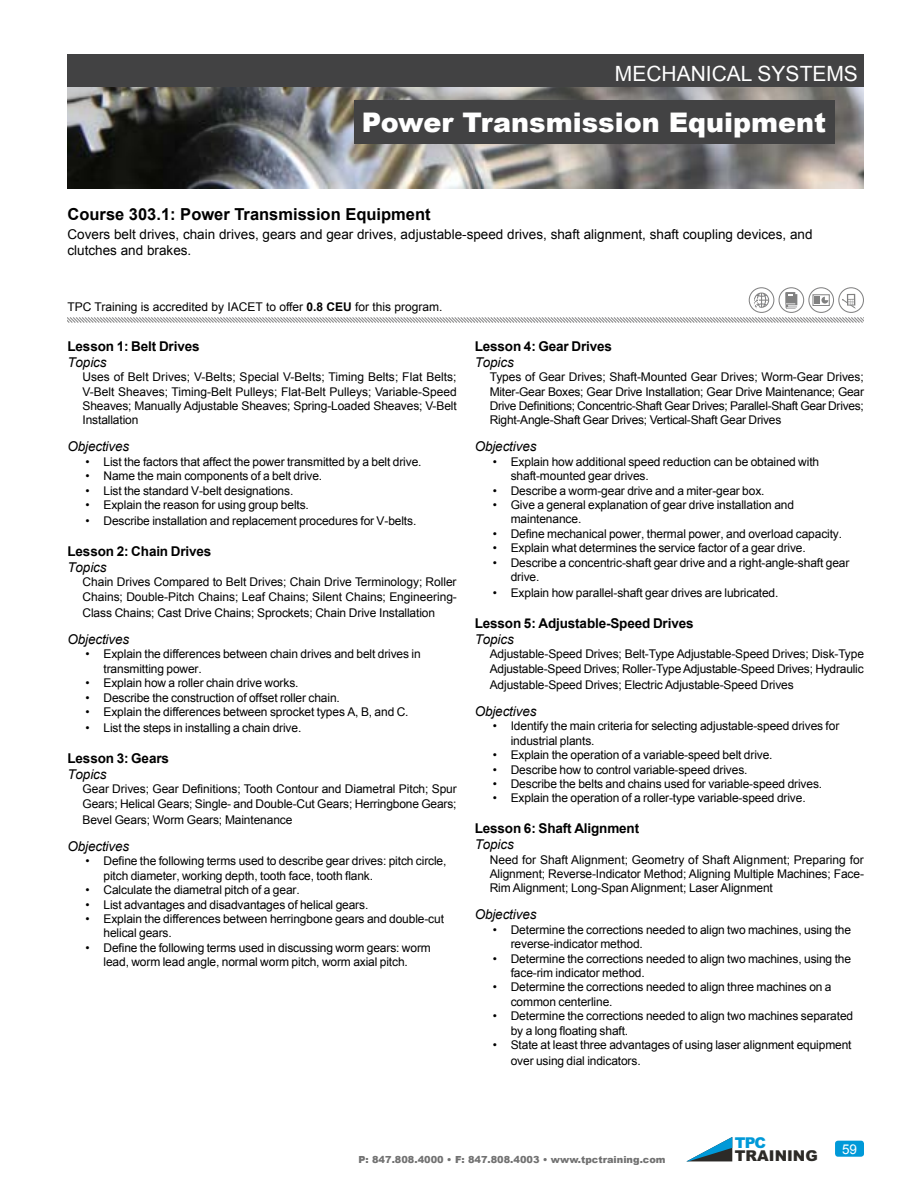
<style>
.page{position:relative;width:918px;height:1188px;background:#fff}
.page>*{position:absolute;margin:0;border:0;box-sizing:border-box;transform-origin:0 0}
.t1{font:900 27px "Arial";color:#fff}
.t2{font:21px "Arial";color:#fff}
.t3{font:700 16.5px "Arial";color:#000}
.t4{font:900 14.85px "Arial";color:#2c2a27}
.t5{font:900 14.85px "Arial";color:#0099d8}
.t6{font:13.5px/16.2px "Arial";color:#000}
.t7{font:700 13.5px "Arial";letter-spacing:-.01em;color:#000}
.t8{font:italic 13.5px "Arial";letter-spacing:-.01em;color:#000}
.t9{font:13.5px "Arial";color:#fff}
.t10{font:12px/14.4px "Arial";letter-spacing:-.01em;color:#000}
.t11{font:900 9.75px "Arial";color:#000}
.s1{font-weight:700}
</style>
<div class="page">
<svg style="left:687px;top:1137px;width:45px;height:24px"></svg>
<div style="left:835px;top:1141px;width:29px;height:16px;background:#0099d8;border-radius:3px"></div>
<svg style="left:68px;top:317px;width:796px;height:6px"></svg>
<img style="left:68px;top:86px;width:796px;height:102px">
<div style="left:68px;top:54px;width:796px;height:32px;background:#424243"></div>
<div style="left:354px;top:101px;width:480px;height:43px;background:#424243"></div>
<div style="left:779px;top:287px;width:25px;height:26px;border:1px solid #424243;border-radius:50%"></div>
<svg style="left:785px;top:292px;width:12px;height:17px"></svg>
<div style="left:808px;top:287px;width:26px;height:26px;border:1px solid #424243;border-radius:50%"></div>
<svg style="left:814px;top:297px;width:14px;height:7px"></svg>
<div style="left:838px;top:287px;width:26px;height:26px;border:1px solid #424243;border-radius:50%"></div>
<div style="left:847px;top:294px;width:8px;height:12px;background:#818181"></div>
<svg style="left:842px;top:295px;width:14px;height:14px"></svg>
<svg style="left:751px;top:292px;width:18px;height:18px"></svg>
<div style="left:749px;top:287px;width:25px;height:26px;border:1px solid #424243;border-radius:50%"></div>
<h2 class="t2" style="left:615px;top:60px;width:245px">MECHANICAL SYSTEMS</h2>
<h1 class="t1" style="left:362px;top:103px;width:466px">Power Transmission Equipment</h1>
<h3 class="t3" style="left:68px;top:203px;width:365px">Course 303.1: Power Transmission Equipment</h3>
<p class="t6" style="left:68px;top:227px;width:747px">Covers belt drives, chain drives, gears and gear drives, adjustable-speed drives, shaft alignment, shaft coupling devices, and clutches and brakes.</p>
<p class="t10" style="left:68px;top:300px;width:377px">TPC Training is accredited by IACET to offer <span class="s1">0.8 CEU</span> for this program.</p>
<p class="t7" style="left:68px;top:337px;width:134px">Lesson 1: Belt Drives</p>
<p class="t8" style="left:68px;top:353px;width:41px">Topics</p>
<p class="t10" style="left:83px;top:370px;width:376px;text-align:justify">Uses of Belt Drives; V-Belts; Special V-Belts; Timing Belts; Flat Belts; V-Belt Sheaves; Timing-Belt Pulleys; Flat-Belt Pulleys; Variable-Speed Sheaves; Manually Adjustable Sheaves; Spring-Loaded Sheaves; V-Belt Installation</p>
<p class="t8" style="left:68px;top:438px;width:63px">Objectives</p>
<p class="t10" style="left:86px;top:455px;width:338px">• List the factors that affect the power transmitted by a belt drive.</p>
<p class="t10" style="left:86px;top:469px;width:238px">• Name the main components of a belt drive.</p>
<p class="t10" style="left:86px;top:483px;width:209px">• List the standard V-belt designations.</p>
<p class="t10" style="left:86px;top:498px;width:225px">• Explain the reason for using group belts.</p>
<p class="t10" style="left:86px;top:514px;width:332px">• Describe installation and replacement procedures for V-belts.</p>
<p class="t7" style="left:68px;top:542px;width:145px">Lesson 2: Chain Drives</p>
<p class="t8" style="left:68px;top:559px;width:41px">Topics</p>
<p class="t10" style="left:83px;top:575px;width:376px">Chain Drives Compared to Belt Drives; Chain Drive Terminology; Roller<br>Chains; Double-Pitch Chains; Leaf Chains; Silent Chains; Engineering-</p>
<p class="t10" style="left:83px;top:606px;width:354px">Class Chains; Cast Drive Chains; Sprockets; Chain Drive Installation</p>
<p class="t8" style="left:68px;top:631px;width:63px">Objectives</p>
<p class="t10" style="left:104px;top:647px;width:319px;text-indent:-18px">• Explain the differences between chain drives and belt drives in transmitting power.</p>
<p class="t10" style="left:86px;top:676px;width:215px">• Explain how a roller chain drive works.</p>
<p class="t10" style="left:86px;top:690px;width:256px">• Describe the construction of offset roller chain.</p>
<p class="t10" style="left:86px;top:705px;width:325px">• Explain the differences between sprocket types A, B, and C.</p>
<p class="t10" style="left:86px;top:721px;width:217px">• List the steps in installing a chain drive.</p>
<p class="t7" style="left:68px;top:749px;width:103px">Lesson 3: Gears</p>
<p class="t8" style="left:68px;top:766px;width:41px">Topics</p>
<p class="t10" style="left:83px;top:782px;width:376px">Gear Drives; Gear Definitions; Tooth Contour and Diametral Pitch; Spur<br>Gears; Helical Gears; Single- and Double-Cut Gears; Herringbone Gears;</p>
<p class="t10" style="left:83px;top:813px;width:211px">Bevel Gears; Worm Gears; Maintenance</p>
<p class="t8" style="left:68px;top:838px;width:63px">Objectives</p>
<p class="t10" style="left:104px;top:854px;width:344px;text-indent:-18px">• Define the following terms used to describe gear drives: pitch circle, pitch diameter, working depth, tooth face, tooth flank.</p>
<p class="t10" style="left:86px;top:883px;width:216px">• Calculate the diametral pitch of a gear.</p>
<p class="t10" style="left:86px;top:897px;width:284px">• List advantages and disadvantages of helical gears.</p>
<p class="t10" style="left:104px;top:912px;width:342px;text-indent:-18px">• Explain the differences between herringbone gears and double-cut helical gears.</p>
<p class="t10" style="left:86px;top:941px;width:347px;text-align:center">• Define the following terms used in discussing worm gears: worm lead, worm lead angle, normal worm pitch, worm axial pitch.</p>
<p class="t7" style="left:475px;top:337px;width:139px">Lesson 4: Gear Drives</p>
<p class="t8" style="left:475px;top:353px;width:41px">Topics</p>
<p class="t10" style="left:490px;top:370px;width:376px;text-align:justify">Types of Gear Drives; Shaft-Mounted Gear Drives; Worm-Gear Drives; Miter-Gear Boxes; Gear Drive Installation; Gear Drive Maintenance; Gear Drive Definitions; Concentric-Shaft Gear Drives; Parallel-Shaft Gear Drives; Right-Angle-Shaft Gear Drives; Vertical-Shaft Gear Drives</p>
<p class="t8" style="left:475px;top:438px;width:63px">Objectives</p>
<p class="t10" style="left:511px;top:455px;width:310px;text-indent:-18px">• Explain how additional speed reduction can be obtained with shaft-mounted gear drives.</p>
<p class="t10" style="left:493px;top:483px;width:273px">• Describe a worm-gear drive and a miter-gear box.</p>
<p class="t10" style="left:511px;top:498px;width:285px;text-indent:-18px">• Give a general explanation of gear drive installation and maintenance.</p>
<p class="t10" style="left:493px;top:527px;width:351px">• Define mechanical power, thermal power, and overload capacity.</p>
<p class="t10" style="left:493px;top:541px;width:315px">• Explain what determines the service factor of a gear drive.</p>
<p class="t10" style="left:511px;top:555px;width:340px;text-indent:-18px">• Describe a concentric-shaft gear drive and a right-angle-shaft gear drive.</p>
<p class="t10" style="left:493px;top:586px;width:287px">• Explain how parallel-shaft gear drives are lubricated.</p>
<p class="t7" style="left:475px;top:614px;width:220px">Lesson 5: Adjustable-Speed Drives</p>
<p class="t8" style="left:475px;top:631px;width:41px">Topics</p>
<p class="t10" style="left:490px;top:647px;width:376px">Adjustable-Speed Drives; Belt-Type Adjustable-Speed Drives; Disk-Type<br>Adjustable-Speed Drives; Roller-Type Adjustable-Speed Drives; Hydraulic</p>
<p class="t10" style="left:490px;top:678px;width:306px">Adjustable-Speed Drives; Electric Adjustable-Speed Drives</p>
<p class="t8" style="left:475px;top:703px;width:63px">Objectives</p>
<p class="t10" style="left:511px;top:719px;width:330px;text-indent:-18px">• Identify the main criteria for selecting adjustable-speed drives for industrial plants.</p>
<p class="t10" style="left:493px;top:748px;width:281px">• Explain the operation of a variable-speed belt drive.</p>
<p class="t10" style="left:493px;top:762px;width:256px">• Describe how to control variable-speed drives.</p>
<p class="t10" style="left:493px;top:777px;width:331px">• Describe the belts and chains used for variable-speed drives.</p>
<p class="t10" style="left:493px;top:791px;width:314px">• Explain the operation of a roller-type variable-speed drive.</p>
<p class="t7" style="left:475px;top:819px;width:166px">Lesson 6: Shaft Alignment</p>
<p class="t8" style="left:475px;top:836px;width:41px">Topics</p>
<p class="t10" style="left:490px;top:852px;width:376px;text-align:justify">Need for Shaft Alignment; Geometry of Shaft Alignment; Preparing for Alignment; Reverse-Indicator Method; Aligning Multiple Machines; Face-Rim Alignment; Long-Span Alignment; Laser Alignment</p>
<p class="t8" style="left:475px;top:906px;width:63px">Objectives</p>
<p class="t10" style="left:511px;top:923px;width:342px;text-indent:-18px">• Determine the corrections needed to align two machines, using the reverse-indicator method.</p>
<p class="t10" style="left:511px;top:951px;width:342px;text-indent:-18px">• Determine the corrections needed to align two machines, using the face-rim indicator method.</p>
<p class="t10" style="left:511px;top:980px;width:322px;text-indent:-18px">• Determine the corrections needed to align three machines on a common centerline.</p>
<p class="t10" style="left:511px;top:1009px;width:344px;text-indent:-18px">• Determine the corrections needed to align two machines separated by a long floating shaft.</p>
<p class="t10" style="left:511px;top:1037px;width:342px;line-height:16.2px;text-indent:-18px">• State at least three advantages of using laser alignment equipment over using dial indicators.</p>
<p class="t5" style="left:735px;top:1132px;width:33px">TPC</p>
<p class="t11" style="left:359px;top:1152px;width:309px">P: 847.808.4000 • F: 847.808.4003 • www.tpctraining.com</p>
<p class="t4" style="left:735px;top:1145px;width:84px">TRAINING</p>
<p class="t9" style="left:842px;top:1140px;width:17px">59</p>
</div>
